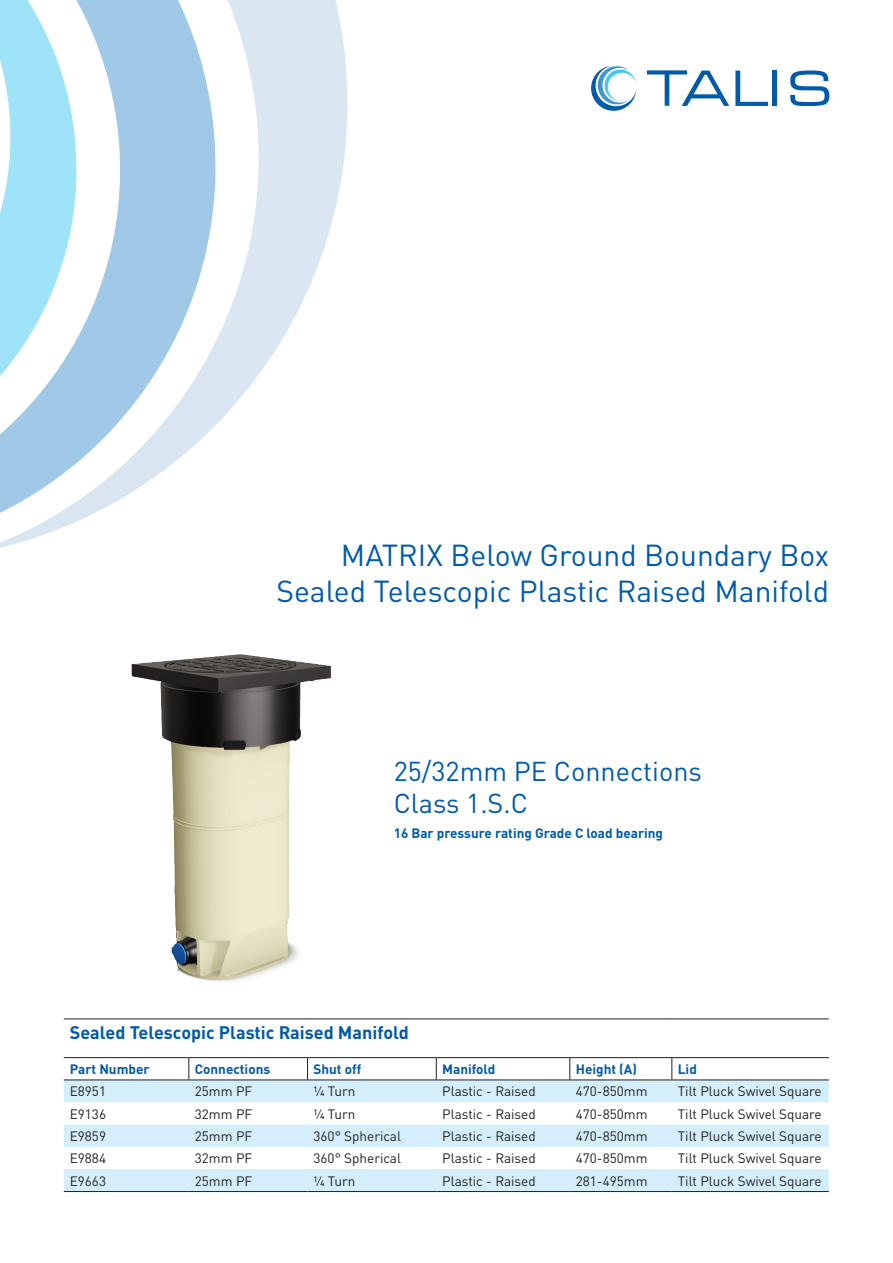
<style>
.page{position:relative;width:893px;height:1263px;background:#fff}
.page>*{position:absolute;margin:0;border:0;box-sizing:border-box;transform-origin:0 0}
.t1{font:30px "DINOT";color:#015aaa}
.t2{font:27px "DINOT";color:#015aaa}
.t3{font:700 18px "DIN Pro";color:#015aaa}
.t4{font:13.5px "DIN Pro";color:#231f20}
.t5{font:700 13.5px "DIN Pro";color:#015aaa}
.t6{font:700 13.5px "DINOT";color:#015aaa}
</style>
<div class="page">
<img style="left:131px;top:654px;width:200px;height:328px">
<svg style="left:591px;top:66px;width:45px;height:45px"></svg>
<svg style="left:647px;top:70px;width:82px;height:36px"></svg>
<svg style="left:735px;top:71px;width:33px;height:35px"></svg>
<div style="left:772px;top:71px;width:5px;height:35px;background:#015aaa"></div>
<svg style="left:790px;top:70px;width:39px;height:36px"></svg>
<svg style="left:224px;top:0;width:124px;height:416px;fill:#dae7f2"></svg>
<svg style="left:0;top:0;width:224px;height:548px"></svg>
<svg style="left:0;top:0;width:90px;height:501px"></svg>
<svg style="left:64px;top:1080px;width:765px;height:111px;fill:#d4effb"></svg>
<hr style="left:64px;top:1018px;width:125px;height:1px;background:#231f20">
<hr style="left:189px;top:1018px;width:119px;height:1px;background:#231f20">
<hr style="left:308px;top:1018px;width:128px;height:1px;background:#231f20">
<hr style="left:436px;top:1018px;width:134px;height:1px;background:#231f20">
<hr style="left:570px;top:1018px;width:102px;height:1px;background:#231f20">
<hr style="left:672px;top:1018px;width:157px;height:1px;background:#231f20">
<hr style="left:64px;top:1057px;width:125px;height:1px;background:#231f20">
<hr style="left:189px;top:1057px;width:119px;height:1px;background:#231f20">
<svg style="left:188px;top:1058px;width:1px;height:21px"></svg>
<hr style="left:308px;top:1057px;width:128px;height:1px;background:#231f20">
<svg style="left:307px;top:1058px;width:1px;height:21px"></svg>
<hr style="left:436px;top:1057px;width:134px;height:1px;background:#231f20">
<svg style="left:436px;top:1058px;width:1px;height:21px"></svg>
<hr style="left:570px;top:1057px;width:102px;height:1px;background:#231f20">
<svg style="left:569px;top:1058px;width:1px;height:21px"></svg>
<hr style="left:672px;top:1057px;width:157px;height:1px;background:#231f20">
<svg style="left:671px;top:1058px;width:1px;height:21px"></svg>
<hr style="left:64px;top:1079px;width:125px;height:1px;background:#231f20">
<hr style="left:189px;top:1079px;width:119px;height:1px;background:#231f20">
<hr style="left:308px;top:1079px;width:128px;height:1px;background:#231f20">
<hr style="left:436px;top:1079px;width:134px;height:1px;background:#231f20">
<hr style="left:570px;top:1079px;width:102px;height:1px;background:#231f20">
<hr style="left:672px;top:1079px;width:157px;height:1px;background:#231f20">
<hr style="left:64px;top:1191px;width:125px;height:1px;background:#231f20">
<hr style="left:189px;top:1191px;width:119px;height:1px;background:#231f20">
<hr style="left:308px;top:1191px;width:128px;height:1px;background:#231f20">
<hr style="left:436px;top:1191px;width:134px;height:1px;background:#231f20">
<hr style="left:570px;top:1191px;width:102px;height:1px;background:#231f20">
<hr style="left:672px;top:1191px;width:157px;height:1px;background:#231f20">
<p class="t1" style="left:341px;top:535px;width:490px">MATRIX Below Ground Boundary Box</p>
<p class="t1" style="left:276px;top:571px;width:554px">Sealed Telescopic Plastic Raised Manifold</p>
<p class="t2" style="left:394px;top:753px;width:310px">25/32mm PE Connections</p>
<p class="t2" style="left:394px;top:785px;width:136px">Class 1.S.C</p>
<p class="t6" style="left:394px;top:823px;width:271px">16 Bar pressure rating Grade C load bearing</p>
<p class="t3" style="left:70px;top:1017px;width:341px">Sealed Telescopic Plastic Raised Manifold</p>
<p class="t5" style="left:70px;top:1058px;width:81px">Part Number</p>
<p class="t5" style="left:195px;top:1058px;width:77px">Connections</p>
<p class="t5" style="left:314px;top:1058px;width:49px">Shut off</p>
<p class="t5" style="left:442px;top:1058px;width:55px">Manifold</p>
<p class="t5" style="left:576px;top:1058px;width:63px">Height (A)</p>
<p class="t5" style="left:678px;top:1058px;width:21px">Lid</p>
<p class="t4" style="left:70px;top:1081px;width:38px">E8951</p>
<p class="t4" style="left:195px;top:1081px;width:59px">25mm PF</p>
<p class="t4" style="left:314px;top:1081px;width:43px">¼ Turn</p>
<p class="t4" style="left:442px;top:1081px;width:95px">Plastic - Raised</p>
<p class="t4" style="left:576px;top:1081px;width:73px">470-850mm</p>
<p class="t4" style="left:678px;top:1081px;width:145px">Tilt Pluck Swivel Square</p>
<p class="t4" style="left:70px;top:1103px;width:38px">E9136</p>
<p class="t4" style="left:195px;top:1103px;width:59px">32mm PF</p>
<p class="t4" style="left:314px;top:1103px;width:43px">¼ Turn</p>
<p class="t4" style="left:442px;top:1103px;width:95px">Plastic - Raised</p>
<p class="t4" style="left:576px;top:1103px;width:73px">470-850mm</p>
<p class="t4" style="left:678px;top:1103px;width:145px">Tilt Pluck Swivel Square</p>
<p class="t4" style="left:70px;top:1125px;width:38px">E9859</p>
<p class="t4" style="left:195px;top:1125px;width:59px">25mm PF</p>
<p class="t4" style="left:314px;top:1125px;width:89px">360° Spherical</p>
<p class="t4" style="left:442px;top:1125px;width:95px">Plastic - Raised</p>
<p class="t4" style="left:576px;top:1125px;width:73px">470-850mm</p>
<p class="t4" style="left:678px;top:1125px;width:145px">Tilt Pluck Swivel Square</p>
<p class="t4" style="left:70px;top:1148px;width:38px">E9884</p>
<p class="t4" style="left:195px;top:1148px;width:59px">32mm PF</p>
<p class="t4" style="left:314px;top:1148px;width:89px">360° Spherical</p>
<p class="t4" style="left:442px;top:1148px;width:95px">Plastic - Raised</p>
<p class="t4" style="left:576px;top:1148px;width:73px">470-850mm</p>
<p class="t4" style="left:678px;top:1148px;width:145px">Tilt Pluck Swivel Square</p>
<p class="t4" style="left:70px;top:1170px;width:38px">E9663</p>
<p class="t4" style="left:195px;top:1170px;width:59px">25mm PF</p>
<p class="t4" style="left:314px;top:1170px;width:43px">¼ Turn</p>
<p class="t4" style="left:442px;top:1170px;width:95px">Plastic - Raised</p>
<p class="t4" style="left:576px;top:1170px;width:73px">281-495mm</p>
<p class="t4" style="left:678px;top:1170px;width:145px">Tilt Pluck Swivel Square</p>
</div>
